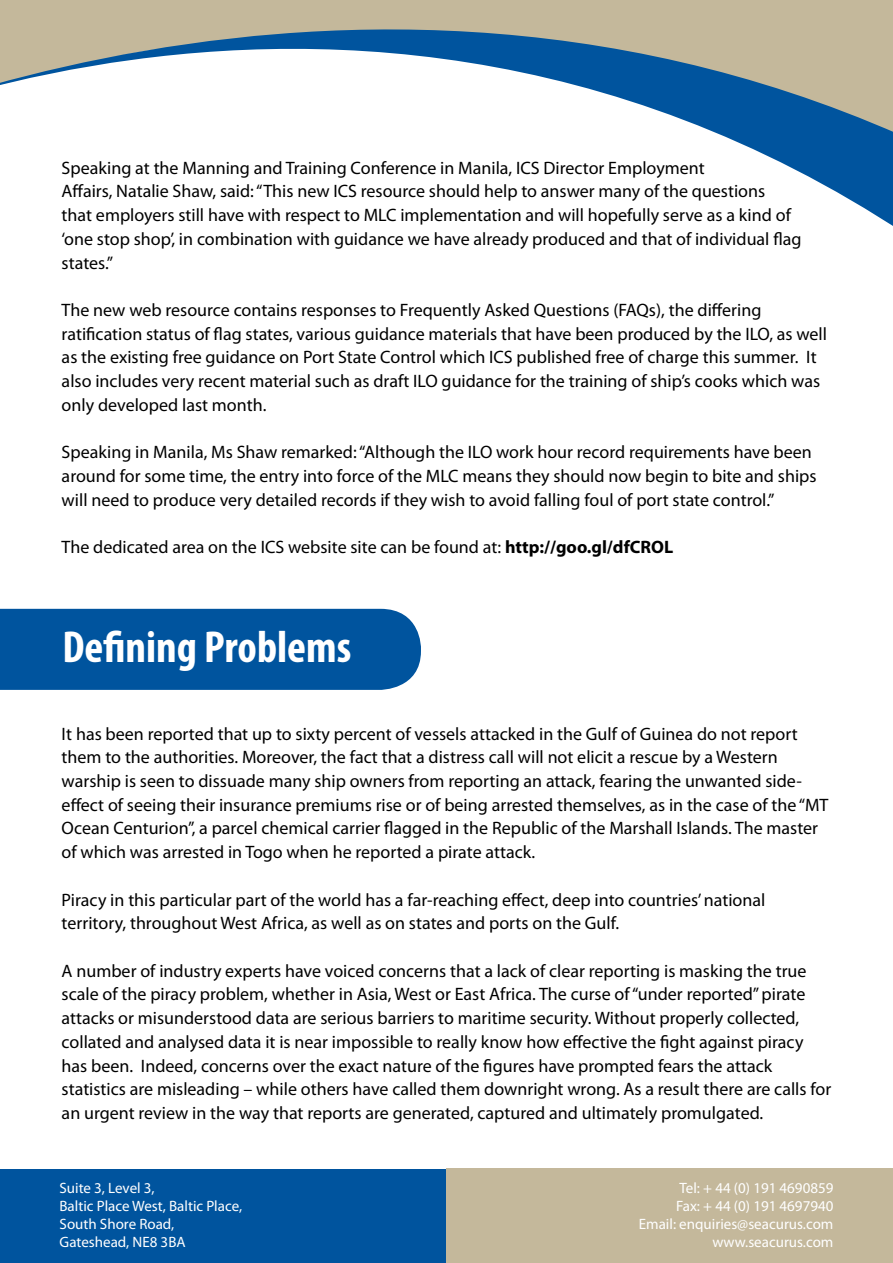
<style>
.page{position:relative;width:893px;height:1263px;background:#fff}
.page>*{position:absolute;margin:0;border:0;box-sizing:border-box;transform-origin:0 0}
.t1{font:700 condensed 45px "Myriad Pro";color:#fff}
.t2{font:18px/23.7px "Myriad Pro";color:#000}
.t3{font:15px/18px "Myriad Pro";color:#fff}
.s1{font-weight:700}
</style>
<div class="page">
<div style="left:0;top:1169px;width:446px;height:94px;background:#00549e"></div>
<div style="left:446px;top:1169px;width:447px;height:94px;background:#c4b89b"></div>
<svg style="left:0;top:0;width:893px;height:609px"></svg>
<div style="left:0;top:609px;width:421px;height:81px;background:#00549e"></div>
<p class="t2" style="left:62px;top:155px;width:741px">Speaking at the Manning and Training Conference in Manila, ICS Director Employment<br>Affairs, Natalie Shaw, said: “This new ICS resource should help to answer many of the questions<br>that employers still have with respect to MLC implementation and will hopefully serve as a kind of ‘one stop shop’, in combination with guidance we have already produced and that of individual flag states.”</p>
<p class="t2" style="left:62px;top:298px;width:767px">The new web resource contains responses to Frequently Asked Questions (FAQs), the differing ratification status of flag states, various guidance materials that have been produced by the ILO, as well as the existing free guidance on Port State Control which ICS published free of charge this summer. It also includes very recent material such as draft ILO guidance for the training of ship’s cooks which was only developed last month.</p>
<p class="t2" style="left:62px;top:440px;width:756px">Speaking in Manila, Ms Shaw remarked: “Although the ILO work hour record requirements have been around for some time, the entry into force of the MLC means they should now begin to bite and ships will need to produce very detailed records if they wish to avoid falling foul of port state control.”</p>
<p class="t2" style="left:62px;top:535px;width:613px">The dedicated area on the ICS website site can be found at: <span class="s1">http://goo.gl/dfCROL</span></p>
<h1 class="t1" style="left:63px;top:619px;width:290px">Defining Problems</h1>
<p class="t2" style="left:62px;top:721px;width:768px">It has been reported that up to sixty percent of vessels attacked in the Gulf of Guinea do not report them to the authorities. Moreover, the fact that a distress call will not elicit a rescue by a Western warship is seen to dissuade many ship owners from reporting an attack, fearing the unwanted side&shy;effect of seeing their insurance premiums rise or of being arrested themselves, as in the case of the “MT Ocean Centurion”, a parcel chemical carrier flagged in the Republic of the Marshall Islands. The master of which was arrested in Togo when he reported a pirate attack.</p>
<p class="t2" style="left:62px;top:887px;width:705px">Piracy in this particular part of the world has a far-reaching effect, deep into countries’ national territory, throughout West Africa, as well as on states and ports on the Gulf.</p>
<p class="t2" style="left:62px;top:958px;width:771px">A number of industry experts have voiced concerns that a lack of clear reporting is masking the true scale of the piracy problem, whether in Asia, West or East Africa. The curse of “under reported” pirate attacks or misunderstood data are serious barriers to maritime security. Without properly collected, collated and analysed data it is near impossible to really know how effective the fight against piracy has been. Indeed, concerns over the exact nature of the figures have prompted fears the attack statistics are misleading – while others have called them downright wrong. As a result there are calls for an urgent review in the way that reports are generated, captured and ultimately promulgated.</p>
<p class="t3" style="left:60px;top:1179px;width:184px">Suite 3, Level 3,<br>Baltic Place West, Baltic Place,<br>South Shore Road,<br>Gateshead, NE8 3BA</p>
<p class="t3" style="left:639px;top:1179px;width:196px;text-align:right">Tel: + 44 (0) 191 4690859<br>Fax: + 44 (0) 191 4697940<br>Email: enquiries@seacurus.com www.seacurus.com</p>
</div>
